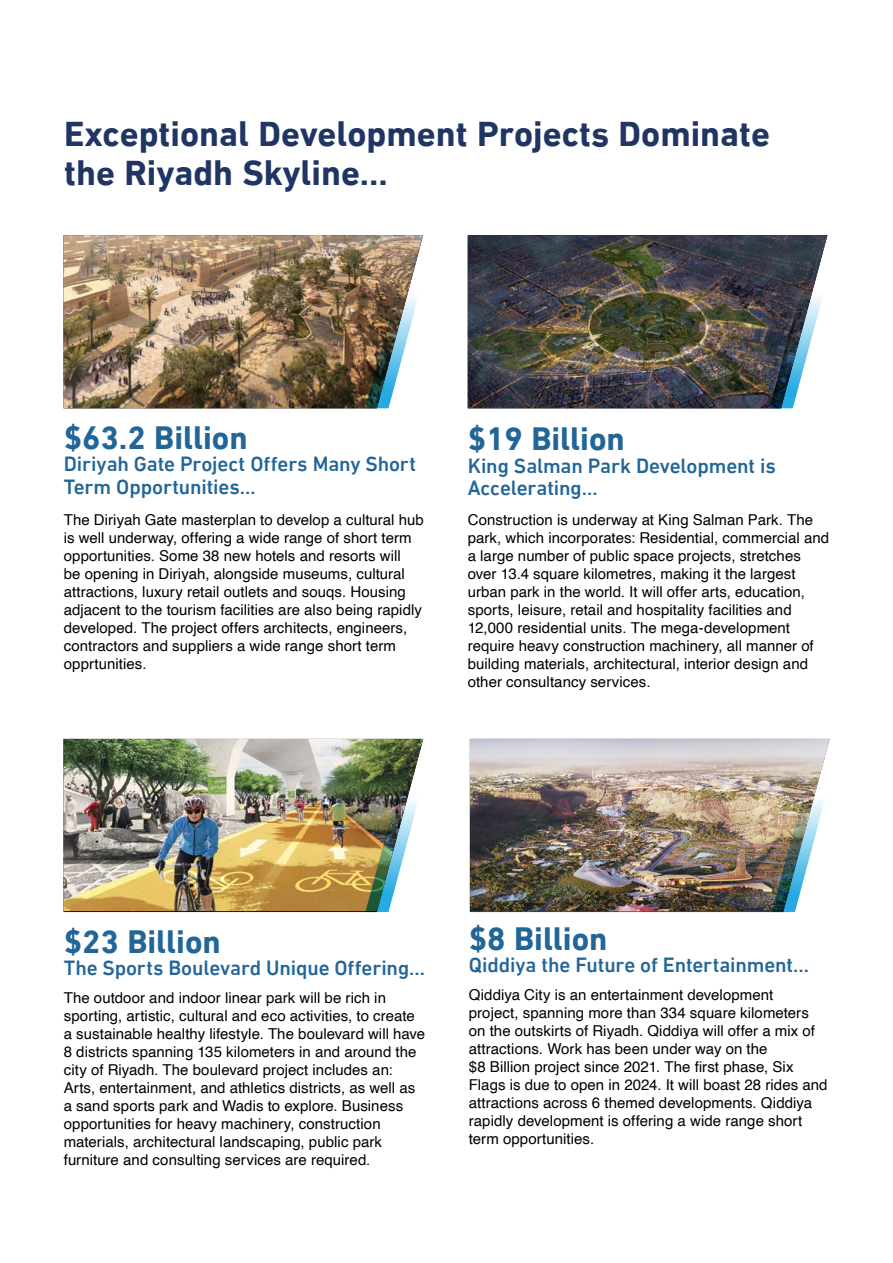
<style>
.page{position:relative;width:893px;height:1263px;background:#fff}
.page>*{position:absolute;margin:0;border:0;box-sizing:border-box;transform-origin:0 0}
.t1{font:700 36px/39px "DIN Next LT Arabic";color:#203564}
.t2{font:700 33px "DIN Next LT Arabic";color:#226597}
.t3{font:500 21px/22.5px "DIN Next LT Arabic";letter-spacing:-.005em;color:#226597}
.t4{font:15px/18px "Helvetica";letter-spacing:.005em;color:#000}
</style>
<div class="page">
<img style="left:64px;top:235px;width:357px;height:173px">
<img style="left:365px;top:272px;width:56px;height:136px">
<img style="left:64px;top:739px;width:359px;height:172px">
<img style="left:365px;top:776px;width:58px;height:136px">
<svg style="left:423px;top:739px;width:349px;height:173px"></svg>
<img style="left:470px;top:739px;width:360px;height:172px">
<img style="left:772px;top:776px;width:58px;height:136px">
<img style="left:468px;top:235px;width:359px;height:173px">
<img style="left:770px;top:272px;width:57px;height:136px">
<h1 class="t1" style="left:64px;top:114px;width:707px">Exceptional Development Projects Dominate the Riyadh Skyline...</h1>
<h2 class="t2" style="left:64px;top:418px;width:185px">$63.2 Billion</h2>
<h3 class="t3" style="left:64px;top:453px;width:354px">Diriyah Gate Project Offers Many Short<br>Term Opportunities…</h3>
<p class="t4" style="left:64px;top:511px;width:362px">The Diriyah Gate masterplan to develop a cultural hub is well underway, offering a wide range of short term opportunities. Some 38 new hotels and resorts will<br>be opening in Diriyah, alongside museums, cultural attractions, luxury retail outlets and souqs. Housing adjacent to the tourism facilities are also being rapidly developed. The project offers architects, engineers, contractors and suppliers a wide range short term opprtunities.</p>
<h2 class="t2" style="left:468px;top:419px;width:158px">$19 Billion</h2>
<h3 class="t3" style="left:468px;top:454px;width:310px">King Salman Park Development is<br>Accelerating…</h3>
<p class="t4" style="left:468px;top:511px;width:363px">Construction is underway at King Salman Park. The park, which incorporates: Residential, commercial and a large number of public space projects, stretches over 13.4 square kilometres, making it the largest urban park in the world. It will offer arts, education, sports, leisure, retail and hospitality facilities and 12,000 residential units. The mega-development require heavy construction machinery, all manner of building materials, architectural, interior design and other consultancy services.</p>
<h2 class="t2" style="left:64px;top:922px;width:158px">$23 Billion</h2>
<h3 class="t3" style="left:64px;top:957px;width:363px">The Sports Boulevard Unique Offering...</h3>
<p class="t4" style="left:64px;top:989px;width:363px">The outdoor and indoor linear park will be rich in sporting, artistic, cultural and eco activities, to create a sustainable healthy lifestyle. The boulevard will have 8 districts spanning 135 kilometers in and around the city of Riyadh. The boulevard project includes an:<br>Arts, entertainment, and athletics districts, as well as a sand sports park and Wadis to explore. Business opportunities for heavy machinery, construction materials, architectural landscaping, public park furniture and consulting services are required.</p>
<h2 class="t2" style="left:469px;top:919px;width:140px">$8 Billion</h2>
<h3 class="t3" style="left:469px;top:954px;width:342px">Qiddiya the Future of Entertainment...</h3>
<p class="t4" style="left:469px;top:986px;width:360px">Qiddiya City is an entertainment development<br>project, spanning more than 334 square kilometers on the outskirts of Riyadh. Qiddiya will offer a mix of attractions. Work has been under way on the<br>$8 Billion project since 2021. The first phase, Six Flags is due to open in 2024. It will boast 28 rides and attractions across 6 themed developments. Qiddiya rapidly development is offering a wide range short term opportunities.</p>
</div>
